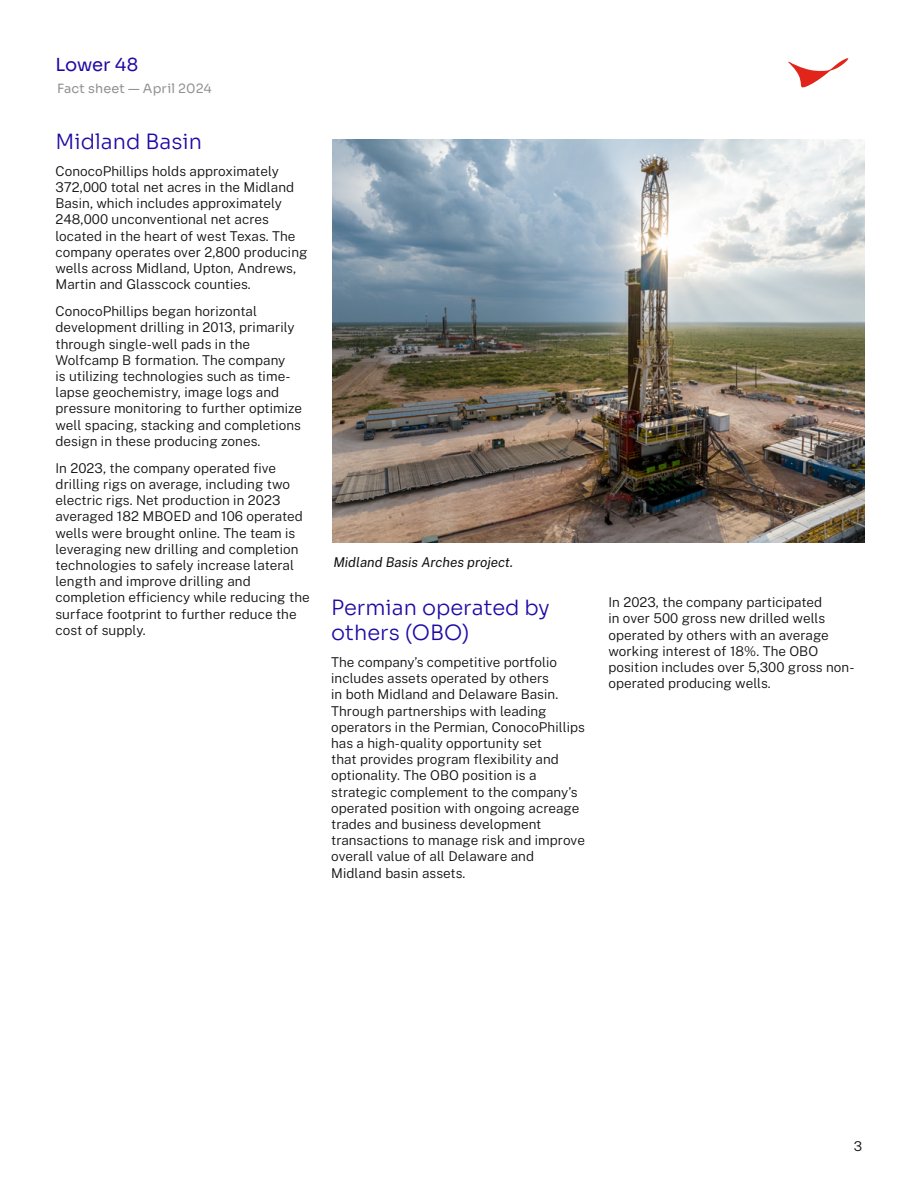
<style>
.page{position:relative;width:918px;height:1188px;background:#fff}
.page>*{position:absolute;margin:0;border:0;box-sizing:border-box;transform-origin:0 0}
.t1{font:300 21px/25.2px "Sora";color:#1f0aa5}
.t2{font:18px "Sora";letter-spacing:-.01em;color:#1f0aa5}
.t3{font:300 13.5px/16.2px "Public Sans";letter-spacing:.005em;color:#111}
.t4{font:italic 13.5px "Public Sans";color:#111}
.t5{font:12.75px "Sora";letter-spacing:.01em;color:#929292}
</style>
<div class="page">
<svg style="left:788px;top:58px;width:60px;height:30px"></svg>
<img style="left:333px;top:139px;width:531px;height:404px">
<h2 class="t2" style="left:56px;top:50px;width:84px">Lower 48</h2>
<p class="t5" style="left:57px;top:78px;width:156px">Fact sheet — April 2024</p>
<h1 class="t1" style="left:56px;top:127px;width:148px">Midland Basin</h1>
<p class="t3" style="left:56px;top:162px;width:254px">ConocoPhillips holds approximately 372,000 total net acres in the Midland Basin, which includes approximately 248,000 unconventional net acres located in the heart of west Texas. The company operates over 2,800 producing wells across Midland, Upton, Andrews, Martin and Glasscock counties.</p>
<p class="t3" style="left:56px;top:303px;width:248px">ConocoPhillips began horizontal development drilling in 2013, primarily through single-well pads in the Wolfcamp B formation. The company<br>is utilizing technologies such as time&shy;lapse geochemistry, image logs and pressure monitoring to further optimize well spacing, stacking and completions design in these producing zones.</p>
<p class="t3" style="left:56px;top:459px;width:256px">In 2023, the company operated five drilling rigs on average, including two electric rigs. Net production in 2023 averaged 182 MBOED and 106 operated wells were brought online. The team is leveraging new drilling and completion technologies to safely increase lateral length and improve drilling and completion efficiency while reducing the surface footprint to further reduce the cost of supply.</p>
<p class="t4" style="left:333px;top:554px;width:181px">Midland Basis Arches project.</p>
<h1 class="t1" style="left:331px;top:593px;width:220px">Permian operated by others (OBO)</h1>
<p class="t3" style="left:331px;top:654px;width:255px">The company’s competitive portfolio includes assets operated by others<br>in both Midland and Delaware Basin.<br>Through partnerships with leading operators in the Permian, ConocoPhillips has a high-quality opportunity set<br>that provides program flexibility and optionality. The OBO position is a strategic complement to the company’s operated position with ongoing acreage trades and business development transactions to manage risk and improve overall value of all Delaware and Midland basin assets.</p>
<p class="t3" style="left:608px;top:594px;width:248px">In 2023, the company participated<br>in over 500 gross new drilled wells operated by others with an average working interest of 18%. The OBO position includes over 5,300 gross non&shy;operated producing wells.</p>
<p class="t3" style="left:854px;top:1138px;width:10px">3</p>
</div>
